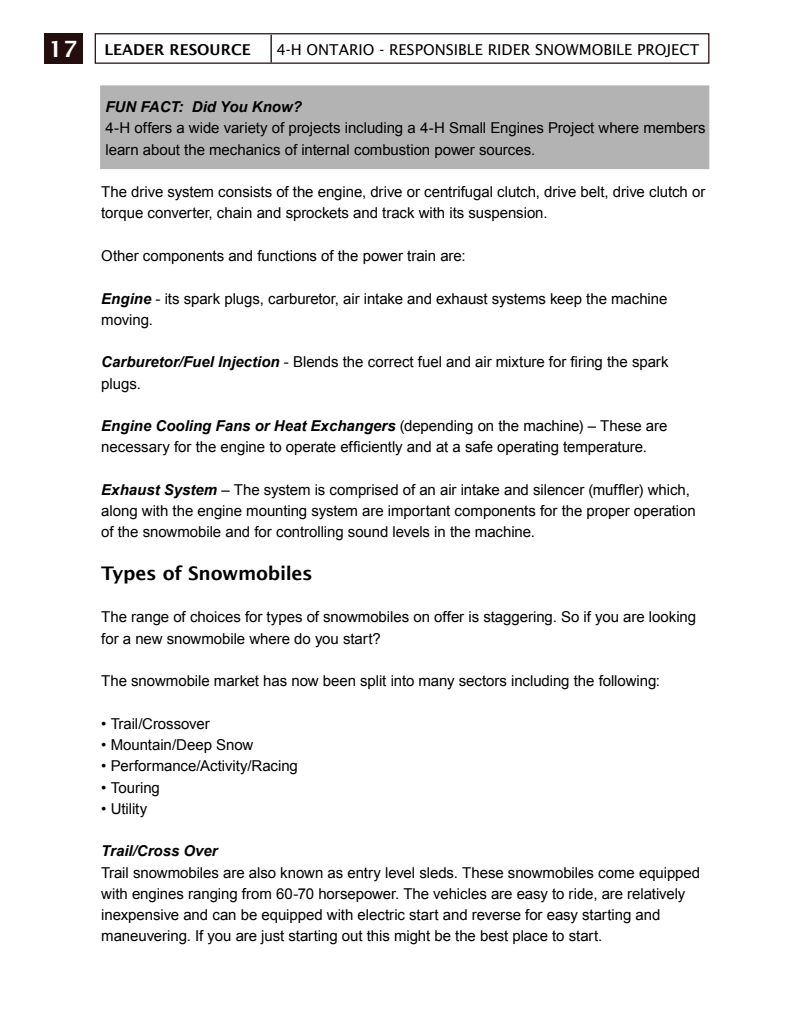
<style>
.page{position:relative;width:803px;height:1028px;background:#fff}
.page>*{position:absolute;margin:0;border:0;box-sizing:border-box;transform-origin:0 0}
.t1{font:600 22.5px "Lucida Sans";color:#fff}
.t2{font:600 18.75px "Lucida Sans";letter-spacing:-.015em;color:#000}
.t3{font:15px/21.2px "Arial";letter-spacing:-.005em;color:#000}
.t4{font:15px "Lucida Sans";color:#000}
.t5{font:italic 700 15px "Arial";color:#000}
.t6{font:600 15px "Lucida Sans";color:#000}
.s1{font-weight:700;font-style:italic}
</style>
<div class="page">
<div style="left:44px;top:33px;width:39px;height:31px;background:#240d0d"></div>
<div style="left:95px;top:33px;width:614px;height:31px;border:1px solid #240d0d"></div>
<hr style="left:270px;top:35px;width:2px;height:28px;background:#000">
<div style="left:102px;top:87px;width:605px;height:80px;background:#b3b3b3"></div>
<h1 class="t1" style="left:49px;top:36px;width:30px">17</h1>
<p class="t6" style="left:104px;top:41px;width:148px">LEADER RESOURCE</p>
<p class="t4" style="left:276px;top:41px;width:424px">4-H ONTARIO - RESPONSIBLE RIDER SNOWMOBILE PROJECT</p>
<p class="t5" style="left:105px;top:97px;width:198px">FUN FACT: Did You Know?</p>
<p class="t3" style="left:105px;top:118px;width:601px">4-H offers a wide variety of projects including a 4-H Small Engines Project where members learn about the mechanics of internal combustion power sources.</p>
<p class="t3" style="left:101px;top:181px;width:605px">The drive system consists of the engine, drive or centrifugal clutch, drive belt, drive clutch or torque converter, chain and sprockets and track with its suspension.</p>
<p class="t3" style="left:101px;top:245px;width:366px">Other components and functions of the power train are:</p>
<p class="t3" style="left:101px;top:288px;width:567px"><span class="s1">Engine</span> - its spark plugs, carburetor, air intake and exhaust systems keep the machine moving.</p>
<p class="t3" style="left:101px;top:351px;width:568px"><span class="s1">Carburetor/Fuel Injection</span> - Blends the correct fuel and air mixture for firing the spark plugs.</p>
<p class="t3" style="left:101px;top:415px;width:567px"><span class="s1">Engine Cooling Fans or Heat Exchangers</span> (depending on the machine) – These are necessary for the engine to operate efficiently and at a safe operating temperature.</p>
<p class="t3" style="left:101px;top:479px;width:596px"><span class="s1">Exhaust System</span> – The system is comprised of an air intake and silencer (muffler) which, along with the engine mounting system are important components for the proper operation of the snowmobile and for controlling sound levels in the machine.</p>
<p class="t2" style="left:101px;top:562px;width:213px">Types of Snowmobiles</p>
<p class="t3" style="left:101px;top:606px;width:596px">The range of choices for types of snowmobiles on offer is staggering. So if you are looking for a new snowmobile where do you start?</p>
<p class="t3" style="left:101px;top:670px;width:560px">The snowmobile market has now been split into many sectors including the following:</p>
<p class="t3" style="left:101px;top:713px;width:110px">• Trail/Crossover</p>
<p class="t3" style="left:101px;top:734px;width:154px">• Mountain/Deep Snow</p>
<p class="t3" style="left:101px;top:755px;width:198px">• Performance/Activity/Racing</p>
<p class="t3" style="left:101px;top:776px;width:60px">• Touring</p>
<p class="t3" style="left:101px;top:798px;width:47px">• Utility</p>
<p class="t5" style="left:101px;top:841px;width:118px">Trail/Cross Over</p>
<p class="t3" style="left:101px;top:861px;width:600px">Trail snowmobiles are also known as entry level sleds. These snowmobiles come equipped with engines ranging from 60-70 horsepower. The vehicles are easy to ride, are relatively inexpensive and can be equipped with electric start and reverse for easy starting and maneuvering. If you are just starting out this might be the best place to start.</p>
</div>
